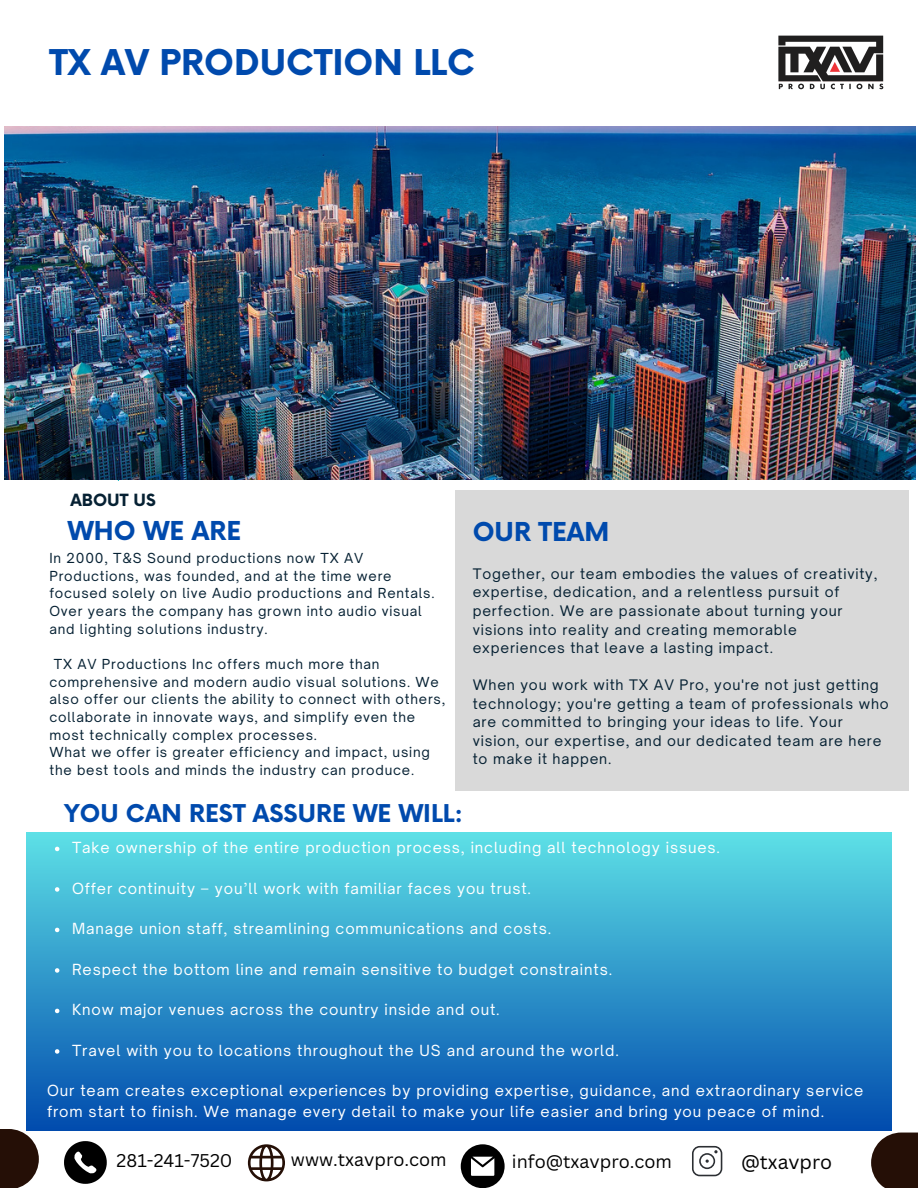
<style>
.page{position:relative;width:918px;height:1188px;background:#fff}
.page>*{position:absolute;margin:0;border:0;box-sizing:border-box;transform-origin:0 0}
.t1{font:700 34.65px "Now";color:#004aad}
.t2{font:700 25.35px "Now";color:#004aad}
.t3{font:700 23.85px "Now";color:#004aad}
.t4{font:19.5px "Canva Sans";color:#000}
.t5{font:18px "Canva Sans";color:#000}
.t6{font:700 16.5px "Now";color:#062133}
.t7{font:14.7px/20.2px "Open Sauce One";letter-spacing:.06em;color:#fff}
.t8{font:13.95px/18.6px "Open Sauce One";letter-spacing:.06em;color:#062133}
.t9{font:13.2px/17.7px "Open Sauce One";letter-spacing:.06em;color:#062133}
</style>
<div class="page">
<div style="left:455px;top:491px;width:454px;height:300px;background:#d9d9d9"></div>
<div style="left:26px;top:833px;width:865px;height:297px;background:linear-gradient(to bottom,#5de0e6,#014bad)"></div>
<img style="left:4px;top:126px;width:911px;height:353px">
<svg style="left:64px;top:1141px;width:43px;height:43px"></svg>
<div style="left:0;top:1129px;width:39px;height:59px;background:#250f06"></div>
<div style="left:871px;top:1133px;width:47px;height:55px;background:#250f06"></div>
<svg style="left:461px;top:1144px;width:44px;height:44px"></svg>
<svg style="left:248px;top:1144px;width:37px;height:37px"></svg>
<svg style="left:692px;top:1146px;width:30px;height:30px"></svg>
<svg style="left:55px;top:847px;width:4px;height:4px"></svg>
<svg style="left:55px;top:887px;width:4px;height:5px"></svg>
<svg style="left:55px;top:928px;width:4px;height:4px"></svg>
<svg style="left:55px;top:968px;width:4px;height:5px"></svg>
<svg style="left:55px;top:1009px;width:4px;height:4px"></svg>
<svg style="left:55px;top:1049px;width:4px;height:5px"></svg>
<img style="left:778px;top:35px;width:106px;height:55px">
<p class="t1" style="left:49px;top:44px;width:427px">TX AV PRODUCTION LLC</p>
<p class="t6" style="left:71px;top:491px;width:87px">ABOUT US</p>
<p class="t2" style="left:68px;top:517px;width:175px">WHO WE ARE</p>
<p class="t9" style="left:49px;top:549px;width:387px">In 2000, T&amp;S Sound productions now TX AV Productions, was founded, and at the time were focused solely on live Audio productions and Rentals.<br>Over years the company has grown into audio visual and lighting solutions industry.</p>
<p class="t9" style="left:49px;top:655px;width:397px;text-indent:5px">TX AV Productions Inc offers much more than comprehensive and modern audio visual solutions. We also offer our clients the ability to connect with others, collaborate in innovate ways, and simplify even the most technically complex processes.</p>
<p class="t9" style="left:49px;top:743px;width:382px">What we offer is greater efficiency and impact, using the best tools and minds the industry can produce.</p>
<p class="t3" style="left:64px;top:801px;width:401px">YOU CAN REST ASSURE WE WILL:</p>
<p class="t2" style="left:473px;top:519px;width:138px">OUR TEAM</p>
<p class="t8" style="left:473px;top:564px;width:406px">Together, our team embodies the values of creativity, expertise, dedication, and a relentless pursuit of perfection. We are passionate about turning your visions into reality and creating memorable experiences that leave a lasting impact.</p>
<p class="t8" style="left:473px;top:676px;width:418px">When you work with TX AV Pro, you're not just getting technology; you're getting a team of professionals who are committed to bringing your ideas to life. Your vision, our expertise, and our dedicated team are here to make it happen.</p>
<p class="t7" style="left:72px;top:838px;width:650px">Take ownership of the entire production process, including all technology issues.</p>
<p class="t7" style="left:72px;top:878px;width:461px">Offer continuity – you’ll work with familiar faces you trust.</p>
<p class="t7" style="left:72px;top:919px;width:481px">Manage union staff, streamlining communications and costs.</p>
<p class="t7" style="left:72px;top:959px;width:542px">Respect the bottom line and remain sensitive to budget constraints.</p>
<p class="t7" style="left:72px;top:1000px;width:429px">Know major venues across the country inside and out.</p>
<p class="t7" style="left:72px;top:1040px;width:548px">Travel with you to locations throughout the US and around the world.</p>
<p class="t7" style="left:47px;top:1081px;width:818px">Our team creates exceptional experiences by providing expertise, guidance, and extraordinary service from start to finish. We manage every detail to make your life easier and bring you peace of mind.</p>
<p class="t5" style="left:117px;top:1148px;width:117px">281-241-7520</p>
<p class="t5" style="left:291px;top:1147px;width:157px">www.txavpro.com</p>
<p class="t5" style="left:512px;top:1149px;width:162px">info@txavpro.com</p>
<p class="t4" style="left:741px;top:1148px;width:93px">@txavpro</p>
</div>
